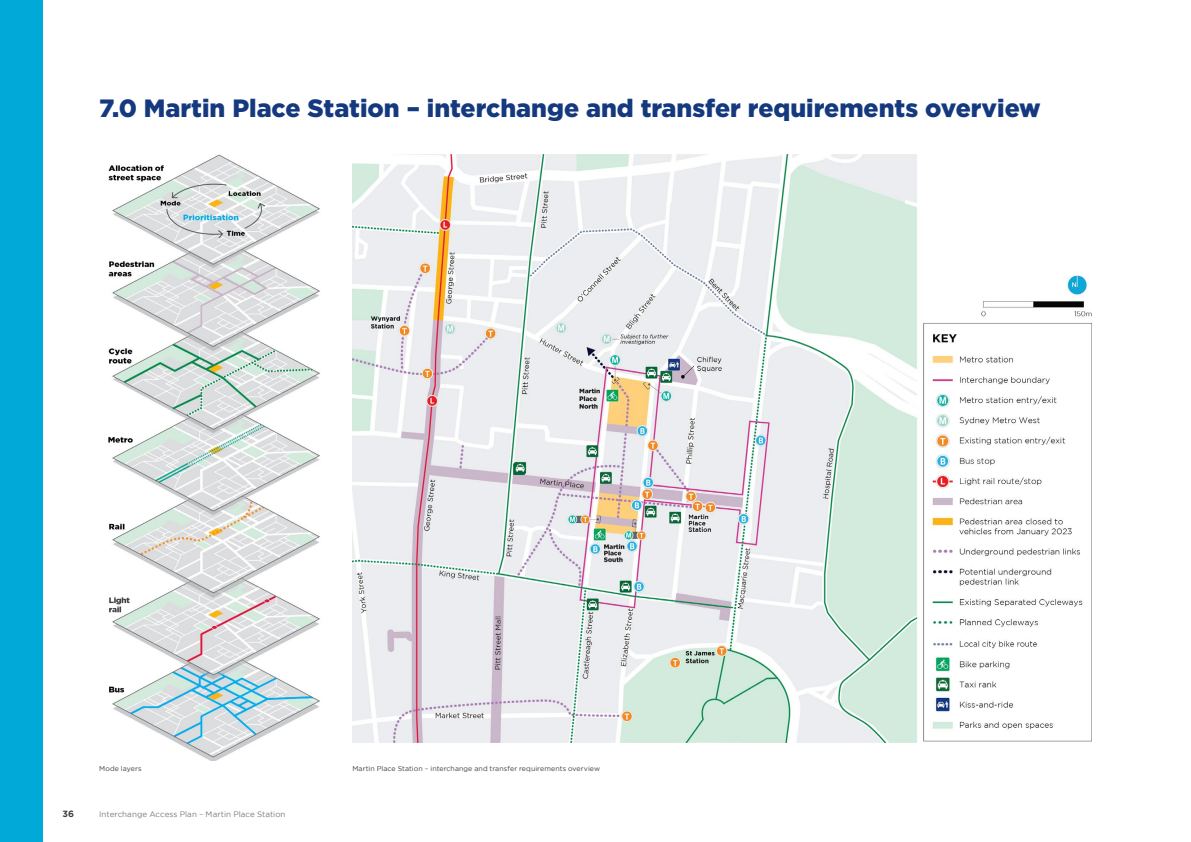
<style>
.page{position:relative;width:1191px;height:842px;background:#fff}
.page>*{position:absolute;margin:0;border:0;box-sizing:border-box;transform-origin:0 0}
.t1{font:900 25px "Gotham";color:#15397f}
.t2{font:700 9px "Gotham";color:#414042}
.t3{font:8px "Gotham";letter-spacing:.005em;color:#797d82}
.CAPTIONS{font:7px "Gotham";letter-spacing:.01em;color:#414042}
</style>
<div class="page">
<div style="left:0;top:0;width:43px;height:842px;background:#00a9d8"></div>
<img style="left:108px;top:154px;width:212px;height:607px">
<img style="left:352px;top:154px;width:739px;height:588px">
<h1 class="t1" style="left:99px;top:94px;width:943px">7.0 Martin Place Station – interchange and transfer requirements overview</h1>
<p class="CAPTIONS" style="left:99px;top:765px;width:44px">Mode layers</p>
<p class="t2" style="left:62px;top:808px;width:13px">36</p>
<p class="t3" style="left:99px;top:809px;width:188px">Interchange Access Plan – Martin Place Station</p>
<p class="CAPTIONS" style="left:352px;top:765px;width:249px">Martin Place Station – interchange and transfer requirements overview</p>
</div>
